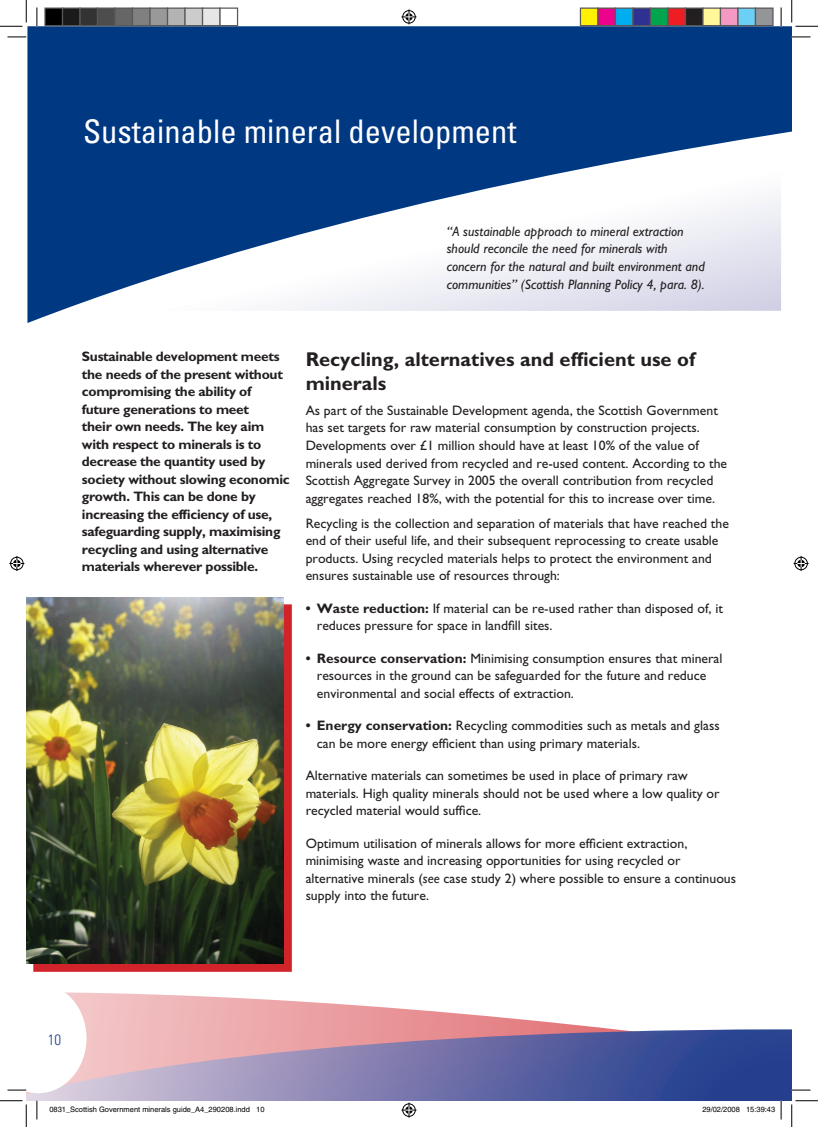
<style>
.page{position:relative;width:818px;height:1127px;background:#fff}
.page>*{position:absolute;margin:0;border:0;box-sizing:border-box;transform-origin:0 0}
.t1{font:condensed 32.5px "Univers";color:#fff}
.t2{font:700 20px/24px "Gill Sans";color:#231f20}
.t3{font:300 condensed 15px "Univers";color:#253f8e}
.t4{font:13.75px/17.5px "Gill Sans";color:#231f20}
.t5{font:700 13.75px/17.5px "Gill Sans";letter-spacing:-.02em;color:#231f20}
.t6{font:italic 13.75px/17.5px "Gill Sans";color:#231f20}
.t7{font:7.5px "Helvetica";color:#000}
.s1{font-weight:700}
.s2{font-style:italic}
</style>
<div class="page">
<svg style="left:27px;top:26px;width:765px;height:297px;fill:#003882"></svg>
<svg style="left:26px;top:963px;width:586px;height:66px"></svg>
<svg style="left:26px;top:1029px;width:766px;height:71px;background:#847ba9"></svg>
<svg style="left:34px;top:604px;width:260px;height:369px;fill:#d1232a"></svg>
<img style="left:26px;top:597px;width:258px;height:366px">
<svg style="left:8px;top:36px;width:18px;height:2px"></svg>
<svg style="left:792px;top:36px;width:18px;height:2px"></svg>
<svg style="left:8px;top:982px;width:79px;height:110px"></svg>
<svg style="left:792px;top:1089px;width:18px;height:1px"></svg>
<svg style="left:36px;top:8px;width:2px;height:18px"></svg>
<svg style="left:36px;top:1100px;width:2px;height:19px"></svg>
<svg style="left:780px;top:8px;width:2px;height:18px"></svg>
<svg style="left:0;top:0;width:27px;height:27px"></svg>
<svg style="left:0;top:1100px;width:27px;height:26px"></svg>
<svg style="left:791px;top:0;width:27px;height:27px"></svg>
<svg style="left:791px;top:1100px;width:27px;height:26px"></svg>
<svg style="left:401px;top:9px;width:15px;height:15px"></svg>
<svg style="left:401px;top:1102px;width:15px;height:15px"></svg>
<svg style="left:9px;top:556px;width:15px;height:15px"></svg>
<svg style="left:793px;top:556px;width:15px;height:15px"></svg>
<div style="left:45px;top:8px;width:18px;height:18px;background:#000"></div>
<div style="left:44px;top:8px;width:19px;height:18px;border:1px solid #595959"></div>
<div style="left:63px;top:8px;width:17px;height:18px;background:#1a1a1a"></div>
<div style="left:62px;top:8px;width:19px;height:18px;border:1px solid #595959"></div>
<div style="left:80px;top:8px;width:18px;height:18px;background:#333"></div>
<div style="left:79px;top:8px;width:19px;height:18px;border:1px solid #595959"></div>
<div style="left:98px;top:8px;width:17px;height:18px;background:#4d4d4d"></div>
<div style="left:97px;top:8px;width:19px;height:18px;border:1px solid #595959"></div>
<div style="left:115px;top:8px;width:18px;height:18px;background:#666"></div>
<div style="left:114px;top:8px;width:19px;height:18px;border:1px solid #595959"></div>
<div style="left:133px;top:8px;width:17px;height:18px;background:#808080"></div>
<div style="left:132px;top:8px;width:19px;height:18px;border:1px solid #595959"></div>
<div style="left:150px;top:8px;width:18px;height:18px;background:#999"></div>
<div style="left:149px;top:8px;width:19px;height:18px;border:1px solid #595959"></div>
<div style="left:168px;top:8px;width:17px;height:18px;background:#b3b3b3"></div>
<div style="left:167px;top:8px;width:19px;height:18px;border:1px solid #595959"></div>
<div style="left:185px;top:8px;width:18px;height:18px;background:#ccc"></div>
<div style="left:184px;top:8px;width:19px;height:18px;border:1px solid #595959"></div>
<div style="left:203px;top:8px;width:17px;height:18px;background:#e6e6e6"></div>
<div style="left:202px;top:8px;width:19px;height:18px;border:1px solid #595959"></div>
<div style="left:219px;top:8px;width:19px;height:18px;border:1px solid #595959"></div>
<div style="left:580px;top:8px;width:18px;height:18px;background:#fff101"></div>
<div style="left:580px;top:8px;width:18px;height:18px;border:1px solid #595959"></div>
<div style="left:598px;top:8px;width:17px;height:18px;background:#ed028c"></div>
<div style="left:597px;top:8px;width:19px;height:18px;border:1px solid #595959"></div>
<div style="left:615px;top:8px;width:18px;height:18px;background:#00aeef"></div>
<div style="left:615px;top:8px;width:18px;height:18px;border:1px solid #595959"></div>
<div style="left:633px;top:8px;width:17px;height:18px;background:#2e3092"></div>
<div style="left:632px;top:8px;width:19px;height:18px;border:1px solid #595959"></div>
<div style="left:650px;top:8px;width:18px;height:18px;background:#00a54f"></div>
<div style="left:650px;top:8px;width:18px;height:18px;border:1px solid #595959"></div>
<div style="left:668px;top:8px;width:17px;height:18px;background:#ee1d23"></div>
<div style="left:667px;top:8px;width:19px;height:18px;border:1px solid #595959"></div>
<div style="left:685px;top:8px;width:18px;height:18px;background:#231f20"></div>
<div style="left:685px;top:8px;width:18px;height:18px;border:1px solid #595959"></div>
<div style="left:703px;top:8px;width:17px;height:18px;background:#fff79a"></div>
<div style="left:702px;top:8px;width:19px;height:18px;border:1px solid #595959"></div>
<div style="left:720px;top:8px;width:18px;height:18px;background:#f499c2"></div>
<div style="left:720px;top:8px;width:18px;height:18px;border:1px solid #595959"></div>
<div style="left:738px;top:8px;width:17px;height:18px;background:#6bcff6"></div>
<div style="left:737px;top:8px;width:19px;height:18px;border:1px solid #595959"></div>
<div style="left:755px;top:8px;width:18px;height:18px;background:#939598"></div>
<div style="left:755px;top:8px;width:18px;height:18px;border:1px solid #595959"></div>
<svg style="left:746px;top:1100px;width:36px;height:19px"></svg>
<h1 class="t1" style="left:83px;top:111px;width:435px">Sustainable mineral development</h1>
<p class="t6" style="left:447px;top:223px;width:260px">“A sustainable approach to mineral extraction should reconcile the need for minerals with concern for the natural and built environment and communities” (Scottish Planning Policy 4, para. 8).</p>
<p class="t5" style="left:82px;top:348px;width:209px">Sustainable development meets the needs of the present without compromising the ability of future generations to meet<br>their own needs. The key aim with respect to minerals is to decrease the quantity used by society without slowing economic growth. This can be done by increasing the efficiency of use, safeguarding supply, maximising recycling and using alternative materials wherever possible.</p>
<h2 class="t2" style="left:306px;top:347px;width:391px">Recycling, alternatives and efficient use of minerals</h2>
<p class="t4" style="left:306px;top:401px;width:423px">As part of the Sustainable Development agenda, the Scottish Government has set targets for raw material consumption by construction projects.<br>Developments over £1 million should have at least 10% of the value of minerals used derived from recycled and re-used content. According to the Scottish Aggregate Survey in 2005 the overall contribution from recycled aggregates reached 18%, with the potential for this to increase over time.</p>
<p class="t4" style="left:306px;top:514px;width:425px">Recycling is the collection and separation of materials that have reached the end of their useful life, and their subsequent reprocessing to create usable products. Using recycled materials helps to protect the environment and ensures sustainable use of resources through:</p>
<p class="t4" style="left:317px;top:599px;width:407px;text-indent:-11px"><span class="s1">• Waste reduction:</span> If material can be re-used rather than disposed of, it reduces pressure for space in landfill sites.</p>
<p class="t4" style="left:317px;top:649px;width:407px;text-indent:-11px"><span class="s1">• Resource conservation:</span> Minimising consumption ensures that mineral resources in the ground can be safeguarded for the future and reduce environmental and social effects of extraction.</p>
<p class="t4" style="left:317px;top:716px;width:404px;text-indent:-11px"><span class="s1">• Energy conservation:</span> Recycling commodities such as metals and glass can be more energy efficient than using primary materials.</p>
<p class="t4" style="left:306px;top:766px;width:415px">Alternative materials can sometimes be used in place of primary raw materials. High quality minerals should not be used where a low quality or recycled material would suffice.</p>
<p class="t4" style="left:306px;top:834px;width:432px">Optimum utilisation of minerals allows for more efficient extraction, minimising waste and increasing opportunities for using recycled or alternative minerals (<span class="s2">see</span> case study 2) where possible to ensure a continuous supply into the future.</p>
<p class="t3" style="left:48px;top:1030px;width:15px">10</p>
<p class="t7" style="left:49px;top:1104px;width:217px">0831_Scottish Government minerals guide_A4_290208.indd 10</p>
<p class="t7" style="left:702px;top:1104px;width:74px">29/02/2008 15:39:43</p>
</div>
